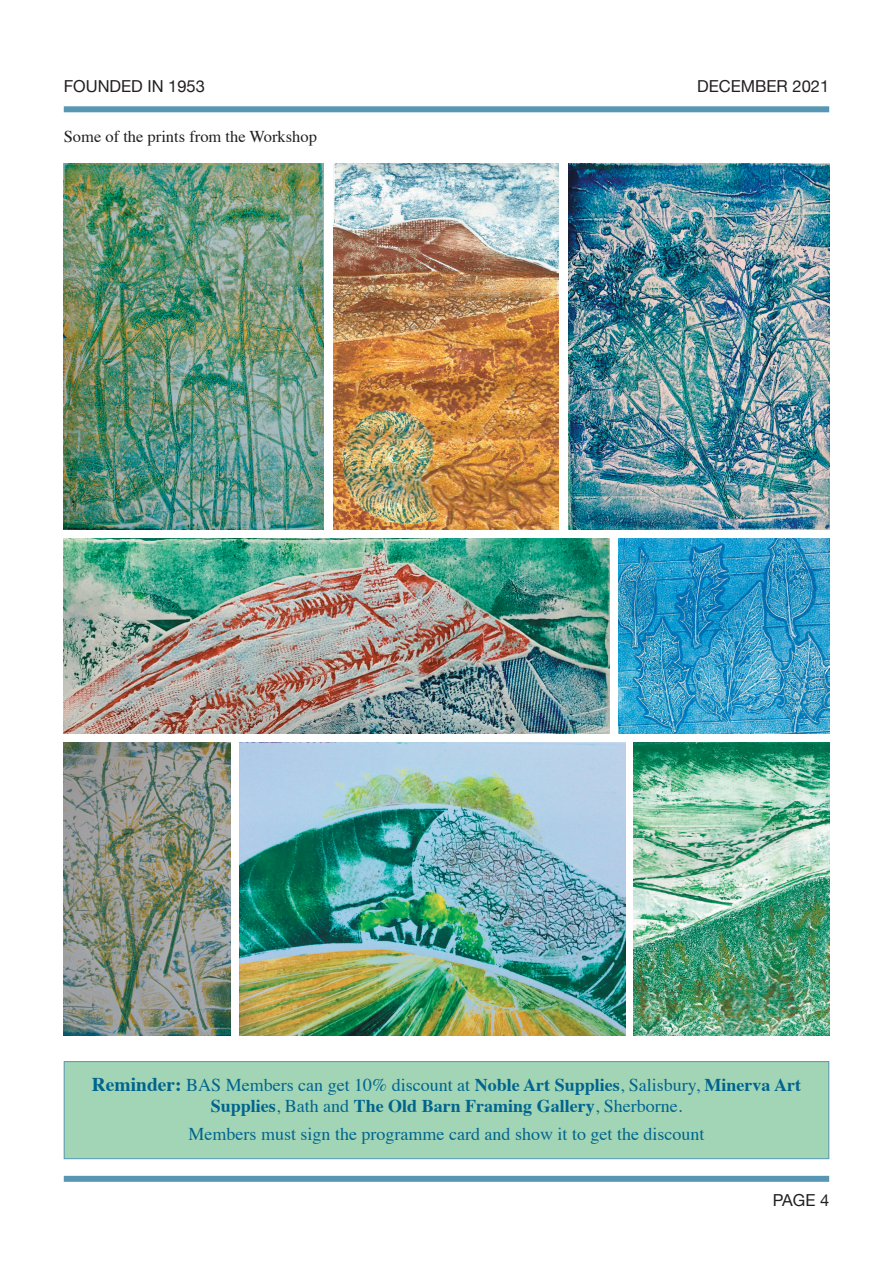
<style>
.page{position:relative;width:893px;height:1263px;background:#fff}
.page>*{position:absolute;margin:0;border:0;box-sizing:border-box;transform-origin:0 0}
.t1{font:18px/21.6px "Times";color:#00648e;text-align:center}
.t2{font:16.5px "Helvetica Neue";color:#231f20}
.t3{font:16.5px "Times";color:#231f20}
.s1{font-weight:700;font-size:19.5px}
.s2{font-weight:700}
</style>
<div class="page">
<div style="left:64px;top:1062px;width:765px;height:97px;background:#a2d5b5"></div>
<div style="left:64px;top:1061px;width:765px;height:98px;border:1px solid #5897b4"></div>
<div style="left:64px;top:1176px;width:765px;height:6px;background:#5897b4"></div>
<div style="left:64px;top:106px;width:765px;height:6px;background:#5897b4"></div>
<img style="left:64px;top:164px;width:259px;height:365px">
<img style="left:568px;top:164px;width:261px;height:365px">
<img style="left:64px;top:538px;width:545px;height:196px">
<img style="left:240px;top:742px;width:385px;height:293px">
<img style="left:64px;top:742px;width:166px;height:293px">
<img style="left:333px;top:164px;width:225px;height:365px">
<img style="left:618px;top:538px;width:211px;height:196px">
<img style="left:634px;top:742px;width:195px;height:293px">
<p class="t2" style="left:64px;top:77px;width:143px">FOUNDED IN 1953</p>
<p class="t2" style="left:697px;top:77px;width:134px">DECEMBER 2021</p>
<p class="t3" style="left:64px;top:121px;width:255px">Some of the prints from the Workshop</p>
<p class="t1" style="left:92px;top:1072px;width:711px"><span class="s1">Reminder:</span> BAS Members can get 10% discount at <span class="s2">Noble Art Supplies</span>, Salisbury, <span class="s2">Minerva Art<br>Supplies</span>, Bath and <span class="s2">The Old Barn Framing Gallery</span>, Sherborne.</p>
<p class="t1" style="left:189px;top:1121px;width:517px">Members must sign the programme card and show it to get the discount</p>
<p class="t2" style="left:773px;top:1191px;width:58px">PAGE 4</p>
</div>
